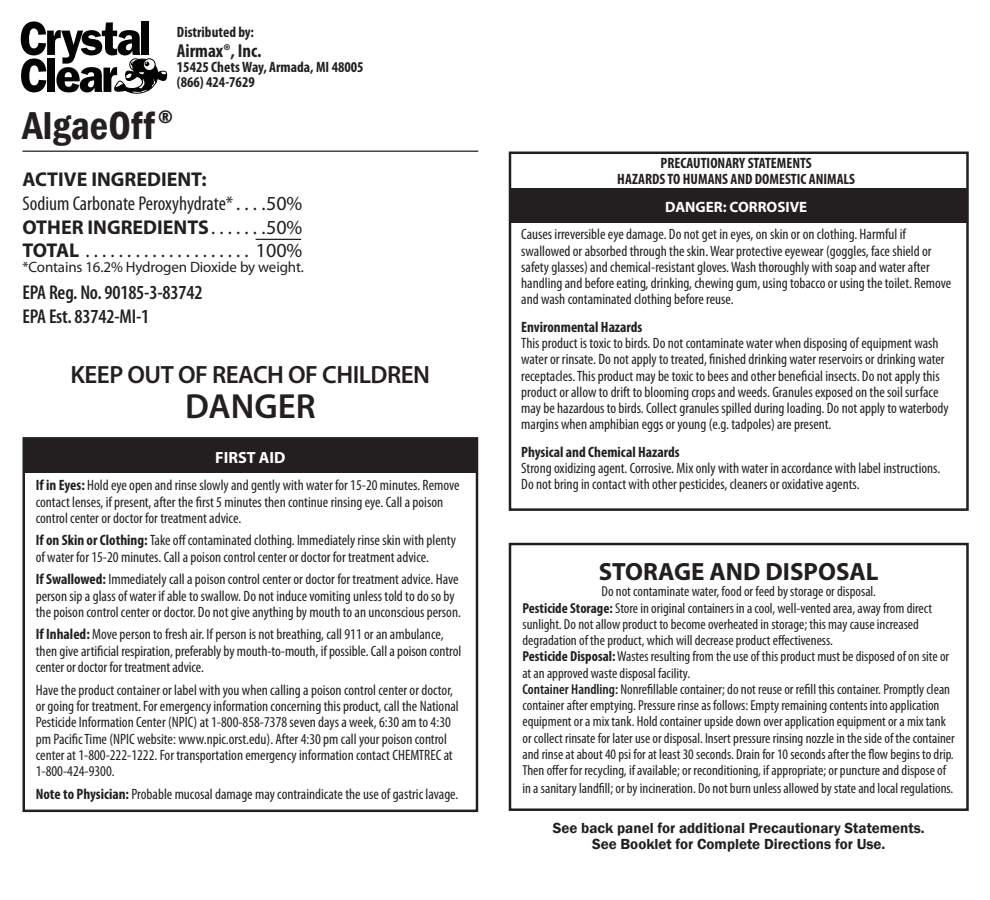
<style>
.page{position:relative;width:990px;height:900px;background:#fff}
.page>*{position:absolute;margin:0;border:0;box-sizing:border-box;transform-origin:0 0}
.t1{font:600 condensed 40px "Franklin Gothic";color:#231f20}
.t2{font:600 35px "Myriad Pro";color:#231f20}
.t3{font:600 25px "Myriad Pro";letter-spacing:-.02em;color:#231f20}
.t4{font:700 25px "Myriad Pro";color:#231f20}
.t5{font:condensed 20px/23.8px "Myriad Pro";color:#231f20}
.t6{font:600 condensed 20px/23.8px "Myriad Pro";letter-spacing:-.01em;color:#231f20}
.t7{font:20px "Myriad Pro";color:#231f20}
.t8{font:700 20px "Myriad Pro";color:#231f20}
.t9{font:700 condensed 18.75px "Myriad Pro";color:#231f20}
.t10{font:700 16.25px "Myriad Pro";color:#fff}
.t11{font:condensed 15px/16.2px "Myriad Pro";color:#231f20}
.t12{font:700 condensed 15px/16.2px "Myriad Pro";color:#231f20;text-align:center}
.t13{font:600 15px/16.2px "Franklin Gothic";color:#231f20;text-align:center}
.t14{font:15px "Myriad Pro";letter-spacing:-.01em;color:#231f20}
.t15{font:700 15px "Myriad Pro";color:#fff}
.t16{font:condensed 14.5px/16.2px "Myriad Pro";color:#231f20}
.s1{font-weight:700;font-stretch:normal}
.s2{font-stretch:normal}
.s3{font-weight:400}
.s4{font-weight:700}
.s5{font-weight:600}
</style>
<div class="page">
<svg style="left:21px;top:21px;width:146px;height:72px"></svg>
<hr style="left:22px;top:151px;width:456px;height:1px;background:#231f20">
<div style="left:511px;top:188px;width:457px;height:35px;background:#231f20"></div>
<div style="left:24px;top:438px;width:454px;height:35px;background:#231f20"></div>
<div style="left:22px;top:437px;width:456px;height:375px;border:2px solid #231f20"></div>
<hr style="left:256px;top:239px;width:45px;height:1px;background:#231f20">
<div style="left:509px;top:543px;width:460px;height:268px;border:2px solid #231f20"></div>
<div style="left:509px;top:152px;width:460px;height:359px;border:2px solid #231f20"></div>
<p class="t12" style="left:177px;top:23px;width:79px">Distributed by:</p>
<p class="t9" style="left:177px;top:39px;width:86px">Airmax®, Inc.</p>
<p class="t12" style="left:177px;top:59px;width:188px;line-height:15px;text-align:left">15425 Chets Way, Armada, MI 48005 (866) 424-7629</p>
<h1 class="t1" style="left:22px;top:98px;width:152px">AlgaeOff <sup>®</sup></h1>
<h3 class="t5" style="left:22px;top:167px;width:219px"><span class="s1">ACTIVE INGREDIENT:<br></span>Sodium Carbonate Peroxyhydrate* <span class="s2">...</span></h3>
<h3 class="t7" style="left:266px;top:191px;width:38px">50%</h3>
<h3 class="t8" style="left:22px;top:214px;width:194px">OTHER INGREDIENTS <span class="s3">......</span></h3>
<h3 class="t7" style="left:266px;top:215px;width:38px">50%</h3>
<h3 class="t7" style="left:22px;top:238px;width:63px"><span class="s4">TOTAL</span> .....................</h3>
<h3 class="t7" style="left:256px;top:238px;width:48px">100%</h3>
<p class="t14" style="left:22px;top:258px;width:282px">*Contains 16.2% Hydrogen Dioxide by weight.</p>
<h3 class="t6" style="left:22px;top:280px;width:182px">EPA Reg. No. 90185-3-83742<br>EPA Est. 83742-MI-1</h3>
<h3 class="t3" style="left:71px;top:359px;width:361px">KEEP OUT OF REACH OF CHILDREN</h3>
<h2 class="t2" style="left:185px;top:384px;width:132px">DANGER</h2>
<p class="t10" style="left:215px;top:446px;width:72px">FIRST AID</p>
<p class="t11" style="left:36px;top:477px;width:425px"><span class="s4">If in Eyes:</span> Hold eye open and rinse slowly and gently with water for 15-20 minutes. Remove contact lenses, if present, after the first 5 minutes then continue rinsing eye. Call a poison control center or doctor for treatment advice.</p>
<p class="t11" style="left:36px;top:532px;width:422px"><span class="s4">If on Skin or Clothing:</span> Take off contaminated clothing. Immediately rinse skin with plenty of water for 15-20 minutes. Call a poison control center or doctor for treatment advice.</p>
<p class="t11" style="left:36px;top:571px;width:427px"><span class="s4">If Swallowed:</span> Immediately call a poison control center or doctor for treatment advice. Have person sip a glass of water if able to swallow. Do not induce vomiting unless told to do so by the poison control center or doctor. Do not give anything by mouth to an unconscious person.</p>
<p class="t11" style="left:36px;top:626px;width:427px"><span class="s4">If Inhaled:</span> Move person to fresh air. If person is not breathing, call 911 or an ambulance, then give artificial respiration, preferably by mouth-to-mouth, if possible. Call a poison control center or doctor for treatment advice.</p>
<p class="t11" style="left:36px;top:681px;width:424px">Have the product container or label with you when calling a poison control center or doctor, or going for treatment. For emergency information concerning this product, call the National Pesticide Information Center (NPIC) at 1-800-858-7378 seven days a week, 6:30 am to 4:30 pm Pacific Time (NPIC website: www.npic.orst.edu). After 4:30 pm call your poison control center at 1-800-222-1222. For transportation emergency information contact CHEMTREC at 1-800-424-9300.</p>
<p class="t11" style="left:36px;top:786px;width:424px"><span class="s4">Note to Physician:</span> Probable mucosal damage may contraindicate the use of gastric lavage.</p>
<p class="t12" style="left:617px;top:155px;width:239px">PRECAUTIONARY STATEMENTS<br>HAZARDS TO HUMANS AND DOMESTIC ANIMALS</p>
<p class="t15" style="left:665px;top:197px;width:144px">DANGER: CORROSIVE</p>
<p class="t11" style="left:521px;top:226px;width:432px">Causes irreversible eye damage. Do not get in eyes, on skin or on clothing. Harmful if swallowed or absorbed through the skin. Wear protective eyewear (goggles, face shield or safety glasses) and chemical-resistant gloves. Wash thoroughly with soap and water after handling and before eating, drinking, chewing gum, using tobacco or using the toilet. Remove and wash contaminated clothing before reuse.</p>
<p class="t12" style="left:521px;top:318px;width:123px">Environmental Hazards</p>
<p class="t11" style="left:521px;top:335px;width:429px">This product is toxic to birds. Do not contaminate water when disposing of equipment wash water or rinsate. Do not apply to treated, finished drinking water reservoirs or drinking water receptacles. This product may be toxic to bees and other beneficial insects. Do not apply this product or allow to drift to blooming crops and weeds. Granules exposed on the soil surface may be hazardous to birds. Collect granules spilled during loading. Do not apply to waterbody margins when amphibian eggs or young (e.g. tadpoles) are present.</p>
<p class="t12" style="left:521px;top:443px;width:160px">Physical and Chemical Hazards</p>
<p class="t11" style="left:521px;top:460px;width:421px">Strong oxidizing agent. Corrosive. Mix only with water in accordance with label instructions.<br>Do not bring in contact with other pesticides, cleaners or oxidative agents.</p>
<h3 class="t4" style="left:599px;top:555px;width:281px">STORAGE AND DISPOSAL</h3>
<p class="t16" style="left:522px;top:583px;width:434px;text-indent:79px">Do not contaminate water, food or feed by storage or disposal.<br><span class="s4">Pesticide Storage:</span> Store in original containers in a cool, well-vented area, away from direct sunlight. Do not allow product to become overheated in storage; this may cause increased degradation of the product, which will decrease product effectiveness.<br><span class="s4">Pesticide Disposal:</span> Wastes resulting from the use of this product must be disposed of on site or at an approved waste disposal facility.<br><span class="s5">Container Handling:</span> Nonrefillable container; do not reuse or refill this container. Promptly clean container after emptying. Pressure rinse as follows: Empty remaining contents into application equipment or a mix tank. Hold container upside down over application equipment or a mix tank or collect rinsate for later use or disposal. Insert pressure rinsing nozzle in the side of the container and rinse at about 40 psi for at least 30 seconds. Drain for 10 seconds after the flow begins to drip.<br>Then offer for recycling, if available; or reconditioning, if appropriate; or puncture and dispose of in a sanitary landfill; or by incineration. Do not burn unless allowed by state and local regulations.</p>
<p class="t13" style="left:553px;top:820px;width:373px">See back panel for additional Precautionary Statements.<br>See Booklet for Complete Directions for Use.</p>
</div>
